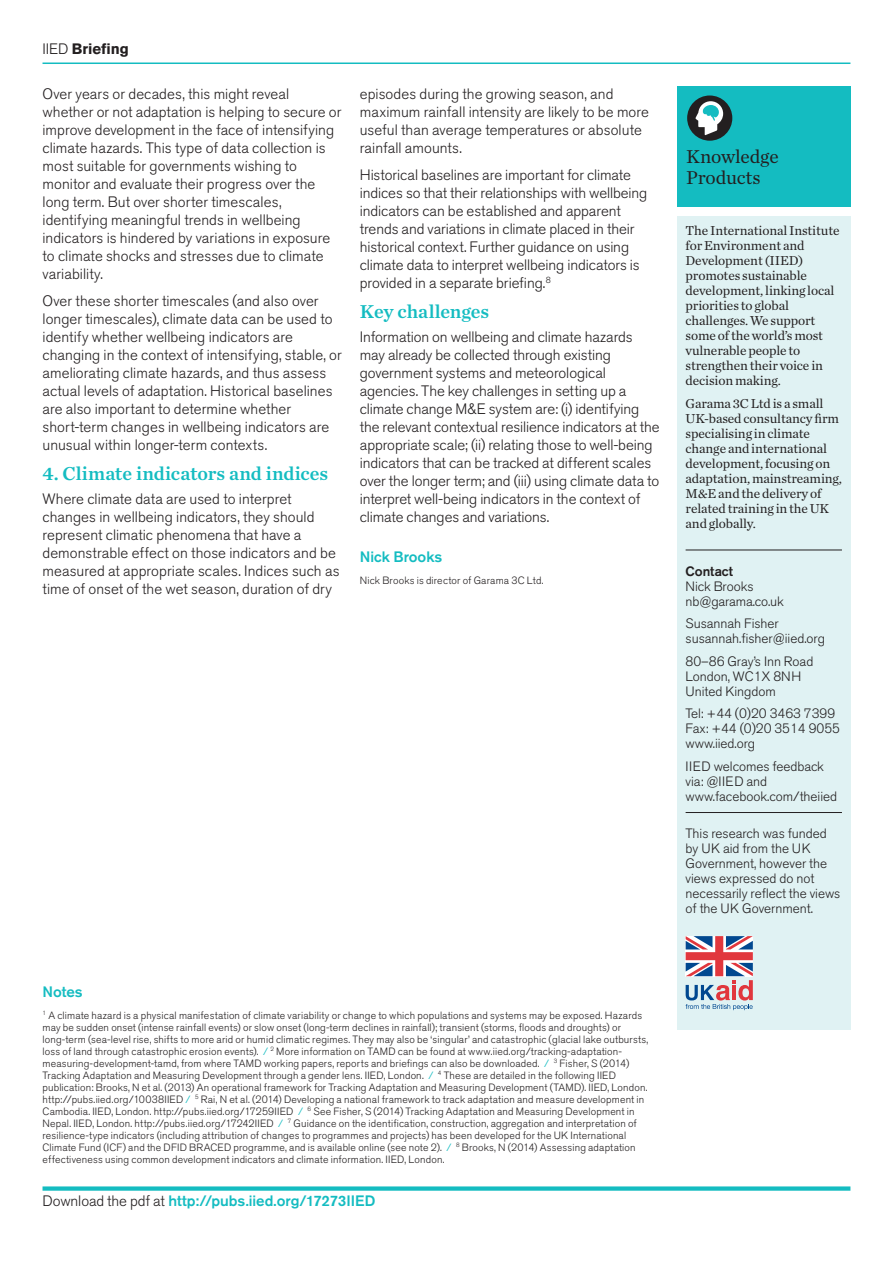
<style>
.page{position:relative;width:893px;height:1263px;background:#fff}
.page>*{position:absolute;margin:0;border:0;box-sizing:border-box;transform-origin:0 0}
.t1{font:19.5px "Chronicle Text G1 Semi";letter-spacing:-.005em;color:#14bcc1}
.t2{font:19.5px/20.7px "Chronicle Text G1";letter-spacing:-.01em;color:#231f20}
.t3{font:300 15px/18px "Akzidenz Grotesk BE";color:#231f20}
.t4{font:500 15px "Akzidenz Grotesk BE";color:#14bcc1}
.t5{font:700 15px "Akzidenz Grotesk BE";letter-spacing:-.005em;color:#231f20}
.t6{font:13.5px/15px "Chronicle Text G1";letter-spacing:-.01em;color:#231f20}
.t7{font:300 13.5px/15px "Akzidenz Grotesk BE";letter-spacing:-.005em;color:#231f20}
.t8{font:500 13.5px "Akzidenz Grotesk BE";letter-spacing:-.005em;color:#231f20}
.t9{font:300 10.5px/12px "Akzidenz Grotesk BE";letter-spacing:.015em;color:#231f20}
.s1{font-weight:300}
.s2{color:#14bcc1}
.s3{font-weight:300;color:#231f20}
</style>
<div class="page">
<div style="left:677px;top:86px;width:173px;height:121px;background:#14bcc1"></div>
<div style="left:687px;top:95px;width:45px;height:46px;background:#231f20;border-radius:50%"></div>
<svg style="left:695px;top:101px;width:28px;height:34px"></svg>
<div style="left:677px;top:216px;width:173px;height:813px;background:#e0f2f3"></div>
<hr style="left:686px;top:550px;width:156px;height:1px;background:#231f20">
<hr style="left:686px;top:812px;width:156px;height:1px;background:#231f20">
<hr style="left:43px;top:63px;width:807px;height:1px;background:#14bcc1">
<div style="left:43px;top:1186px;width:807px;height:5px;background:#14bcc1"></div>
<svg style="left:686px;top:936px;width:67px;height:74px"></svg>
<p class="t5" style="left:43px;top:40px;width:88px"><span class="s1">IIED</span> Briefing</p>
<p class="t3" style="left:43px;top:85px;width:301px">Over years or decades, this might reveal whether or not adaptation is helping to secure or improve development in the face of intensifying climate hazards. This type of data collection is most suitable for governments wishing to monitor and evaluate their progress over the long term. But over shorter timescales, identifying meaningful trends in wellbeing indicators is hindered by variations in exposure to climate shocks and stresses due to climate variability.</p>
<p class="t3" style="left:43px;top:292px;width:301px">Over these shorter timescales (and also over longer timescales), climate data can be used to identify whether wellbeing indicators are changing in the context of intensifying, stable, or ameliorating climate hazards, and thus assess actual levels of adaptation. Historical baselines are also important to determine whether short-term changes in wellbeing indicators are unusual within longer-term contexts.</p>
<h1 class="t1" style="left:43px;top:458px;width:287px">4. Climate indicators and indices</h1>
<p class="t3" style="left:43px;top:490px;width:299px">Where climate data are used to interpret changes in wellbeing indicators, they should represent climatic phenomena that have a demonstrable effect on those indicators and be measured at appropriate scales. Indices such as time of onset of the wet season, duration of dry</p>
<p class="t3" style="left:360px;top:85px;width:291px">episodes during the growing season, and maximum rainfall intensity are likely to be more useful than average temperatures or absolute rainfall amounts.</p>
<p class="t3" style="left:360px;top:166px;width:289px">Historical baselines are important for climate indices so that their relationships with wellbeing indicators can be established and apparent trends and variations in climate placed in their historical context. Further guidance on using climate data to interpret wellbeing indicators is provided in a separate briefing.<sup>8</sup></p>
<h1 class="t1" style="left:360px;top:296px;width:131px">Key challenges</h1>
<p class="t3" style="left:360px;top:328px;width:301px">Information on wellbeing and climate hazards may already be collected through existing government systems and meteorological agencies. The key challenges in setting up a climate change M&amp;E system are: (i) identifying the relevant contextual resilience indicators at the appropriate scale; (ii) relating those to well-being indicators that can be tracked at different scales over the longer term; and (iii) using climate data to interpret well-being indicators in the context of climate changes and variations.</p>
<p class="t4" style="left:360px;top:547px;width:84px">Nick Brooks</p>
<p class="t9" style="left:360px;top:574px;width:185px">Nick Brooks is director of Garama 3C Ltd.</p>
<h1 class="t2" style="left:686px;top:145px;width:94px">Knowledge<br>Products</h1>
<p class="t6" style="left:686px;top:223px;width:155px">The International Institute for Environment and<br>Development (IIED) promotes sustainable development, linking local priorities to global challenges. We support some of the world’s most vulnerable people to strengthen their voice in decision making.</p>
<p class="t6" style="left:686px;top:395px;width:158px">Garama 3C Ltd is a small<br>UK-based consultancy firm specialising in climate change and international development, focusing on adaptation, mainstreaming,<br>M&amp;E and the delivery of related training in the UK and globally.</p>
<p class="t8" style="left:686px;top:563px;width:49px">Contact</p>
<p class="t7" style="left:686px;top:579px;width:100px">Nick Brooks nb@garama.co.uk</p>
<p class="t7" style="left:686px;top:616px;width:141px">Susannah Fisher susannah.fisher@iied.org</p>
<p class="t7" style="left:686px;top:654px;width:129px">80–86 Gray’s Inn Road<br>London, WC1X 8NH<br>United Kingdom</p>
<p class="t7" style="left:686px;top:706px;width:156px">Tel: +44 (0)20 3463 7399<br>Fax: +44 (0)20 3514 9055 www.iied.org</p>
<p class="t7" style="left:686px;top:759px;width:153px">IIED welcomes feedback via: @IIED and www.facebook.com/theiied</p>
<p class="t7" style="left:686px;top:826px;width:156px">This research was funded by UK aid from the UK<br>Government, however the views expressed do not necessarily reflect the views of the UK Government.</p>
<p class="t4" style="left:43px;top:982px;width:42px">Notes</p>
<p class="t9" style="left:43px;top:1009px;width:607px"><sup>1</sup> A climate hazard is a physical manifestation of climate variability or change to which populations and systems may be exposed. Hazards may be sudden onset (intense rainfall events) or slow onset (long-term declines in rainfall); transient (storms, floods and droughts) or long-term (sea-level rise, shifts to more arid or humid climatic regimes. They may also be ‘singular’ and catastrophic (glacial lake outbursts, loss of land through catastrophic erosion events). <span class="s2">/</span> <sup>2</sup> More information on TAMD can be found at www.iied.org/tracking-adaptation&shy;measuring-development-tamd, from where TAMD working papers, reports and briefings can also be downloaded. <span class="s2">/</span> <sup>3</sup> Fisher, S (2014)<br>Tracking Adaptation and Measuring Development through a gender lens. IIED, London. <span class="s2">/</span> <sup>4</sup> These are detailed in the following IIED publication: Brooks, N et al. (2013) An operational framework for Tracking Adaptation and Measuring Development (TAMD). IIED, London. http://pubs.iied.org/10038IIED <span class="s2">/</span> <sup>5</sup> Rai, N et al. (2014) Developing a national framework to track adaptation and measure development in Cambodia. IIED, London. http://pubs.iied.org/17259IIED <span class="s2">/</span> <sup>6</sup> See Fisher, S (2014) Tracking Adaptation and Measuring Development in Nepal. IIED, London. http://pubs.iied.org/17242IIED <span class="s2">/</span> <sup>7</sup> Guidance on the identification, construction, aggregation and interpretation of resilience-type indicators (including attribution of changes to programmes and projects) has been developed for the UK International Climate Fund (ICF) and the DFID BRACED programme, and is available online (see note 2). <span class="s2">/</span> <sup>8</sup> Brooks, N (2014) Assessing adaptation effectiveness using common development indicators and climate information. IIED, London.</p>
<p class="t4" style="left:43px;top:1192px;width:334px"><span class="s3">Download the pdf at</span> http://pubs.iied.org/17273IIED</p>
</div>
